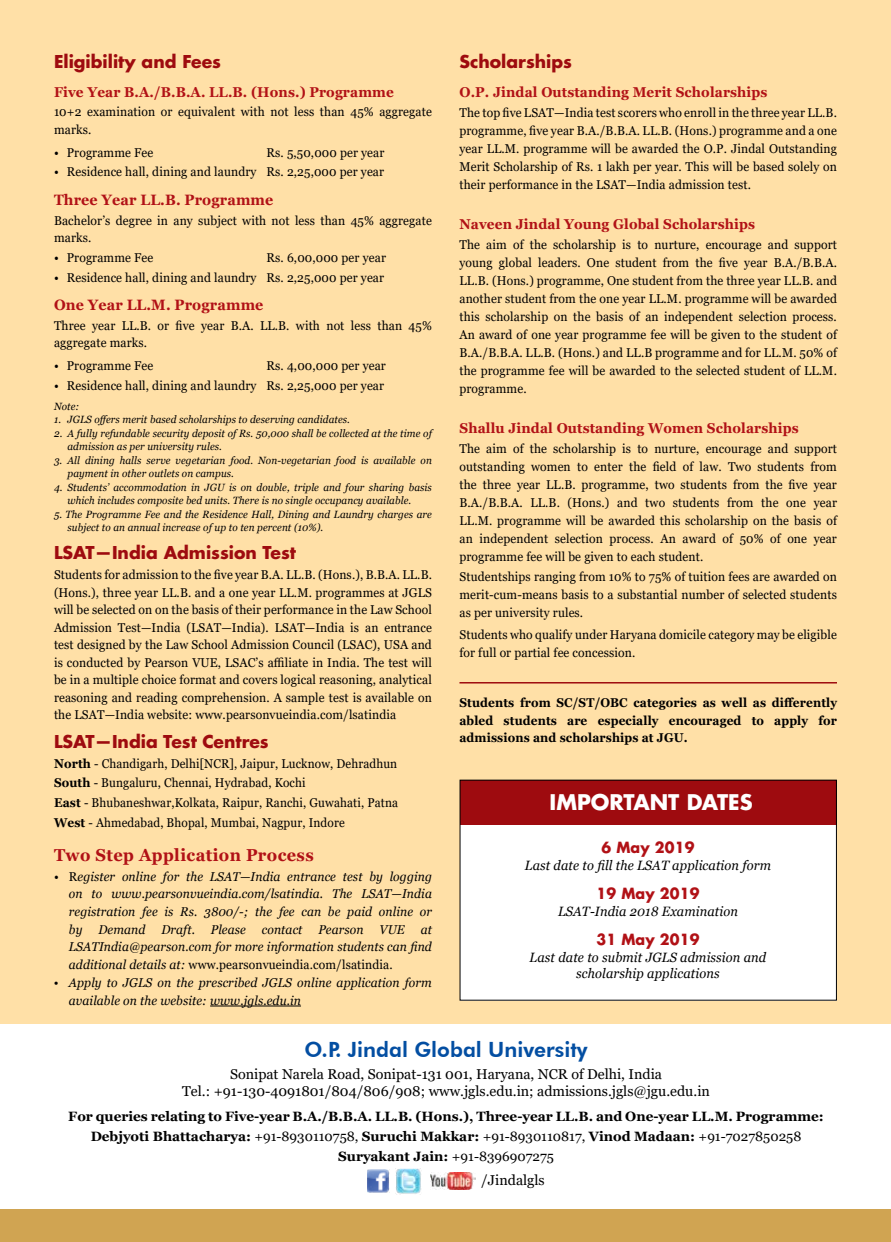
<style>
.page{position:relative;width:891px;height:1242px;background:#fff}
.page>*{position:absolute;margin:0;border:0;box-sizing:border-box;transform-origin:0 0}
.t1{font:800 21px "Futura BT";color:#034ea2}
.t2{font:700 21px "Futura LT Pro";color:#fff}
.t3{font:700 17.25px "Futura LT Pro";color:#9e0b0f}
.t4{font:700 17.25px "Georgia";letter-spacing:.025em;color:#b11116;scale:.95 1}
.t5{font:700 15px "Georgia";letter-spacing:.01em;color:#b11116;scale:.95 1}
.t6{font:700 15px "Futura LT Pro";letter-spacing:.01em;color:#b11116;scale:.95 1}
.t7{font:700 14.25px "Georgia";letter-spacing:.01em;color:#b11116;scale:.95 1}
.t8{font:14.25px/17.1px "Georgia";color:#000;text-align:center}
.t9{font:700 13.5px/20.4px "Georgia";color:#000;text-align:center}
.t10{font:italic 13.5px/16.5px "Georgia";letter-spacing:.01em;color:#000;text-align:center;scale:.95 1}
.t11{font:12.75px/18px "Georgia";letter-spacing:.01em;color:#000;text-align:justify;scale:.95 1}
.t12{font:italic 12.75px/17.5px "Georgia";letter-spacing:.01em;color:#000;text-align:justify;scale:.95 1}
.t13{font:12.75px/19.6px "Georgia";letter-spacing:.01em;color:#000;scale:.93 1}
.t14{font:700 12.75px/17.4px "Georgia";letter-spacing:.01em;color:#000;text-align:justify;scale:.93 1}
.t15{font:italic 10.5px/13.5px "Georgia";letter-spacing:.01em;color:#000;scale:.95 1}
.s1{font-weight:700}
.s2{font-style:normal}
.s3{font-weight:400}
</style>
<div class="page">
<div style="left:0;top:0;width:891px;height:1024px;background:#ffe0a7"></div>
<hr style="left:210px;top:1006px;width:91px;height:1px;background:#000">
<img style="left:367px;top:1169px;width:23px;height:24px">
<img style="left:430px;top:1173px;width:45px;height:16px">
<img style="left:396px;top:1169px;width:25px;height:25px">
<hr style="left:459px;top:682px;width:378px;height:2px;background:#9e0b0f">
<div style="left:0;top:1210px;width:891px;height:32px;background:#d0a452"></div>
<div style="left:460px;top:780px;width:376px;height:220px;background:#fff"></div>
<div style="left:460px;top:780px;width:376px;height:44px;background:#9e0b0f"></div>
<div style="left:460px;top:780px;width:377px;height:221px;border:1px solid #000"></div>
<h2 class="t3" style="left:54px;top:48px;width:169px">Eligibility and Fees</h2>
<p class="t7" style="left:54px;top:82px;width:359px">Five Year B.A./B.B.A. LL.B. (Hons.) Programme</p>
<p class="t11" style="left:54px;top:103px;width:399px;line-height:17.5px">10+2 examination or equivalent with not less than 45% aggregate marks.</p>
<p class="t11" style="left:54px;top:144px;width:106px">• Programme Fee</p>
<p class="t11" style="left:267px;top:144px;width:126px">Rs. 5,50,000 per year</p>
<p class="t11" style="left:54px;top:163px;width:349px">• Residence hall, dining and laundry Rs. 2,25,000 per year</p>
<p class="t5" style="left:54px;top:190px;width:232px">Three Year LL.B. Programme</p>
<p class="t11" style="left:54px;top:212px;width:399px;line-height:17.5px">Bachelor’s degree in any subject with not less than 45% aggregate marks.</p>
<p class="t11" style="left:54px;top:249px;width:106px">• Programme Fee</p>
<p class="t11" style="left:267px;top:249px;width:127px">Rs. 6,00,000 per year</p>
<p class="t11" style="left:54px;top:268px;width:349px">• Residence hall, dining and laundry Rs. 2,25,000 per year</p>
<p class="t5" style="left:54px;top:295px;width:222px">One Year LL.M. Programme</p>
<p class="t11" style="left:54px;top:317px;width:399px;line-height:17.5px">Three year LL.B. or five year B.A. LL.B. with not less than 45% aggregate marks.</p>
<p class="t11" style="left:54px;top:357px;width:106px">• Programme Fee</p>
<p class="t11" style="left:267px;top:357px;width:127px">Rs. 4,00,000 per year</p>
<p class="t11" style="left:54px;top:377px;width:349px">• Residence hall, dining and laundry Rs. 2,25,000 per year</p>
<p class="t15" style="left:54px;top:399px;width:28px">Note:</p>
<p class="t15" style="left:54px;top:413px;width:313px">1. JGLS offers merit based scholarships to deserving candidates.</p>
<p class="t15" style="left:67px;top:426px;width:385px;text-indent:-13px">2. A fully refundable security deposit of Rs. 50,000 shall be collected at the time of admission as per university rules.</p>
<p class="t15" style="left:67px;top:453px;width:385px;text-indent:-13px">3. All dining halls serve vegetarian food. Non-vegetarian food is available on payment in other outlets on campus.</p>
<p class="t15" style="left:67px;top:480px;width:385px;text-indent:-13px">4. Students’ accommodation in JGU is on double, triple and four sharing basis which includes composite bed units. There is no single occupancy available.</p>
<p class="t15" style="left:67px;top:507px;width:385px;text-indent:-13px">5. The Programme Fee and the Residence Hall, Dining and Laundry charges are subject to an annual increase of up to ten percent (10%).</p>
<h2 class="t3" style="left:54px;top:540px;width:244px">LSAT—India Admission Test</h2>
<p class="t11" style="left:54px;top:566px;width:399px;line-height:17.5px">Students for admission to the five year B.A. LL.B. (Hons.), B.B.A. LL.B. (Hons.), three year LL.B. and a one year LL.M. programmes at JGLS will be selected on on the basis of their performance in the Law School Admission Test—India (LSAT—India). LSAT—India is an entrance test designed by the Law School Admission Council (LSAC), USA and is conducted by Pearson VUE, LSAC’s affiliate in India. The test will be in a multiple choice format and covers logical reasoning, analytical reasoning and reading comprehension. A sample test is available on the LSAT—India website: www.pearsonvueindia.com/lsatindia</p>
<h2 class="t3" style="left:54px;top:728px;width:216px">LSAT—India Test Centres</h2>
<p class="t13" style="left:54px;top:754px;width:372px"><span class="s1">North</span> - Chandigarh, Delhi[NCR], Jaipur, Lucknow, Dehradhun <span class="s1">South</span> - Bungaluru, Chennai, Hydrabad, Kochi<br><span class="s1">East</span> - Bhubaneshwar,Kolkata, Raipur, Ranchi, Guwahati, Patna <span class="s1">West</span> - Ahmedabad, Bhopal, Mumbai, Nagpur, Indore</p>
<h2 class="t4" style="left:54px;top:844px;width:275px">Two Step Application Process</h2>
<p class="t12" style="left:69px;top:868px;width:384px;text-indent:-15px"><span class="s2">• R</span>egister online for the LSAT—India entrance test by logging on to www.pearsonvueindia.com/lsatindia. The LSAT—India registration fee is Rs. 3800/-; the fee can be paid online or by Demand Draft. Please contact Pearson VUE at LSATIndia@pearson.com for more information students can find additional details at: <span class="s2">www.pearsonvueindia.com/lsatindia.</span></p>
<p class="t12" style="left:69px;top:974px;width:384px;text-indent:-15px">• Apply to JGLS on the prescribed JGLS online application form available on the website: www.jgls.edu.in</p>
<h2 class="t3" style="left:459px;top:48px;width:114px">Scholarships</h2>
<p class="t7" style="left:459px;top:83px;width:326px">O.P. Jindal Outstanding Merit Scholarships</p>
<p class="t11" style="left:459px;top:104px;width:399px">The top five LSAT—India test scorers who enroll in the three year LL.B. programme, five year B.A./B.B.A. LL.B. (Hons.) programme and a one year LL.M. programme will be awarded the O.P. Jindal Outstanding Merit Scholarship of Rs. 1 lakh per year. This will be based solely on their performance in the LSAT—India admission test.</p>
<p class="t7" style="left:459px;top:215px;width:313px">Naveen Jindal Young Global Scholarships</p>
<p class="t11" style="left:459px;top:236px;width:399px">The aim of the scholarship is to nurture, encourage and support young global leaders. One student from the five year B.A./B.B.A.<br>LL.B. (Hons.) programme, One student from the three year LL.B. and another student from the one year LL.M. programme will be awarded this scholarship on the basis of an independent selection process.<br>An award of one year programme fee will be given to the student of B.A./B.B.A. LL.B. (Hons.) and LL.B programme and for LL.M. 50% of the programme fee will be awarded to the selected student of LL.M. programme.</p>
<p class="t7" style="left:459px;top:418px;width:359px">Shallu Jindal Outstanding Women Scholarships</p>
<p class="t11" style="left:459px;top:440px;width:399px">The aim of the scholarship is to nurture, encourage and support outstanding women to enter the field of law. Two students from the three year LL.B. programme, two students from the five year B.A./B.B.A. LL.B. (Hons.) and two students from the one year LL.M. programme will be awarded this scholarship on the basis of an independent selection process. An award of 50% of one year programme fee will be given to each student.</p>
<p class="t11" style="left:459px;top:568px;width:399px">Studentships ranging from 10% to 75% of tuition fees are awarded on merit-cum-means basis to a substantial number of selected students as per university rules.</p>
<p class="t11" style="left:459px;top:626px;width:399px">Students who qualify under Haryana domicile category may be eligible for full or partial fee concession.</p>
<p class="t14" style="left:459px;top:694px;width:407px">Students from SC/ST/OBC categories as well as differently abled students are especially encouraged to apply for admissions and scholarships at JGU.</p>
<h1 class="t2" style="left:550px;top:786px;width:205px">IMPORTANT DATES</h1>
<p class="t6" style="left:602px;top:836px;width:99px">6 May 2019</p>
<p class="t10" style="left:525px;top:857px;width:261px">Last date to fill the LSAT application form</p>
<p class="t6" style="left:597px;top:882px;width:110px">19 May 2019</p>
<p class="t10" style="left:558px;top:903px;width:191px">LSAT-India 2018 Examination</p>
<p class="t6" style="left:597px;top:928px;width:110px">31 May 2019</p>
<p class="t10" style="left:530px;top:949px;width:251px">Last date to submit JGLS admission and scholarship applications</p>
<h1 class="t1" style="left:304px;top:1037px;width:285px">O.P. Jindal Global University</h1>
<p class="t8" style="left:182px;top:1066px;width:529px">Sonipat Narela Road, Sonipat-131 001, Haryana, NCR of Delhi, India<br>Tel.: +91-130-4091801/804/806/908; www.jgls.edu.in; admissions.jgls@jgu.edu.in</p>
<p class="t9" style="left:68px;top:1106px;width:757px">For queries relating to Five-year B.A./B.B.A. LL.B. (Hons.), Three-year LL.B. and One-year LL.M. Programme:<br>Debjyoti Bhattacharya: <span class="s3">+91-8930110758,</span> Suruchi Makkar: <span class="s3">+91-8930110817,</span> Vinod Madaan: <span class="s3">+91-7027850258<br></span>Suryakant Jain: <span class="s3">+91-8396907275</span></p>
<p class="t8" style="left:481px;top:1172px;width:65px">/Jindalgls</p>
</div>
